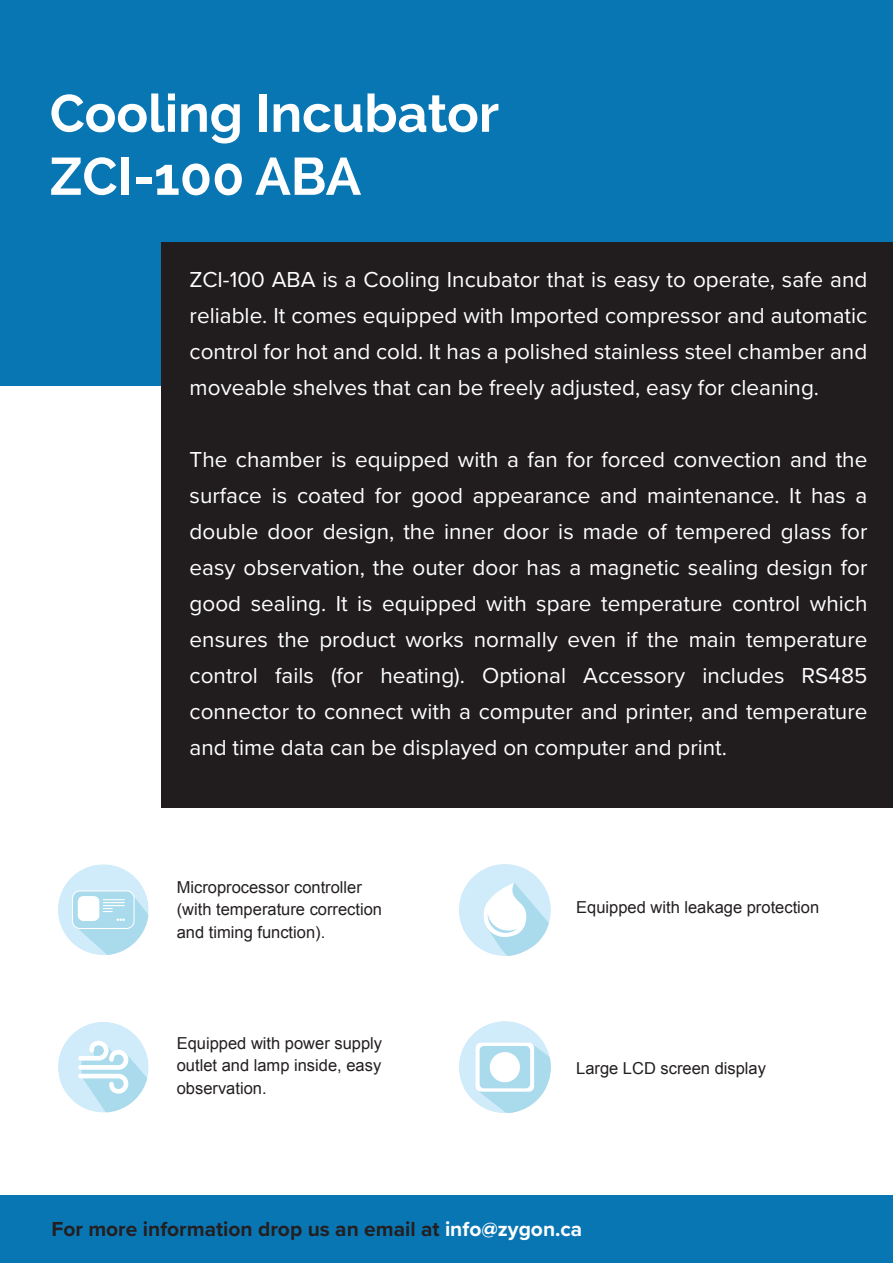
<style>
.page{position:relative;width:893px;height:1263px;background:#fff}
.page>*{position:absolute;margin:0;border:0;box-sizing:border-box;transform-origin:0 0}
.t1{font:700 52.5px/63px "Raleway";color:#fff}
.t2{font:22.5px/36px "Proxima Nova";color:#fff;text-align:justify}
.t3{font:700 21px "Proxima Nova";color:#231f20}
.t4{font:16.5px/22.5px "Arial";color:#231f20}
.s1{color:#fff}
</style>
<div class="page">
<div style="left:0;top:0;width:893px;height:386px;background:#0976b4"></div>
<div style="left:162px;top:242px;width:731px;height:565px;background:#211d1e"></div>
<div style="left:0;top:1195px;width:893px;height:68px;background:#0976b4"></div>
<div style="left:459px;top:864px;width:92px;height:92px;background:#d0ebf9;border-radius:50%"></div>
<svg style="left:483px;top:883px;width:66px;height:73px"></svg>
<div style="left:58px;top:1022px;width:91px;height:90px;background:#d0ebf9;border-radius:50%"></div>
<svg style="left:78px;top:1041px;width:71px;height:71px"></svg>
<div style="left:58px;top:864px;width:91px;height:91px;background:#d0ebf9;border-radius:50%"></div>
<div style="left:72px;top:890px;width:63px;height:39px;border:1px solid #fff;border-radius:7px"></div>
<svg style="left:73px;top:892px;width:76px;height:63px"></svg>
<div style="left:459px;top:1021px;width:92px;height:92px;background:#d0ebf9;border-radius:50%"></div>
<svg style="left:459px;top:1030px;width:92px;height:83px"></svg>
<div style="left:476px;top:1043px;width:58px;height:49px;background:linear-gradient(to right,#fff,#fcfefe);border-radius:5px"></div>
<div style="left:480px;top:1046px;width:50px;height:42px;background:#a9dbed;border-radius:4px"></div>
<div style="left:490px;top:1052px;width:30px;height:30px;background:#fff;border-radius:50%"></div>
<h1 class="t1" style="left:50px;top:82px;width:451px">Cooling Incubator<br>ZCI-100 ABA</h1>
<p class="t2" style="left:190px;top:260px;width:679px">ZCI-100 ABA is a Cooling Incubator that is easy to operate, safe and reliable. It comes equipped with Imported compressor and automatic control for hot and cold. It has a polished stainless steel chamber and moveable shelves that can be freely adjusted, easy for cleaning.</p>
<p class="t2" style="left:190px;top:440px;width:679px">The chamber is equipped with a fan for forced convection and the surface is coated for good appearance and maintenance. It has a double door design, the inner door is made of tempered glass for easy observation, the outer door has a magnetic sealing design for good sealing. It is equipped with spare temperature control which ensures the product works normally even if the main temperature control fails (for heating). Optional Accessory includes RS485 connector to connect with a computer and printer, and temperature and time data can be displayed on computer and print.</p>
<p class="t4" style="left:177px;top:876px;width:207px">Microprocessor controller (with temperature correction and timing function).</p>
<p class="t4" style="left:177px;top:1032px;width:207px;text-align:justify">Equipped with power supply outlet and lamp inside, easy observation.</p>
<p class="t4" style="left:576px;top:896px;width:245px">Equipped with leakage protection</p>
<p class="t4" style="left:576px;top:1057px;width:191px">Large LCD screen display</p>
<p class="t3" style="left:51px;top:1213px;width:532px">For more information drop us an email at <span class="s1">info@zygon.ca</span></p>
</div>
